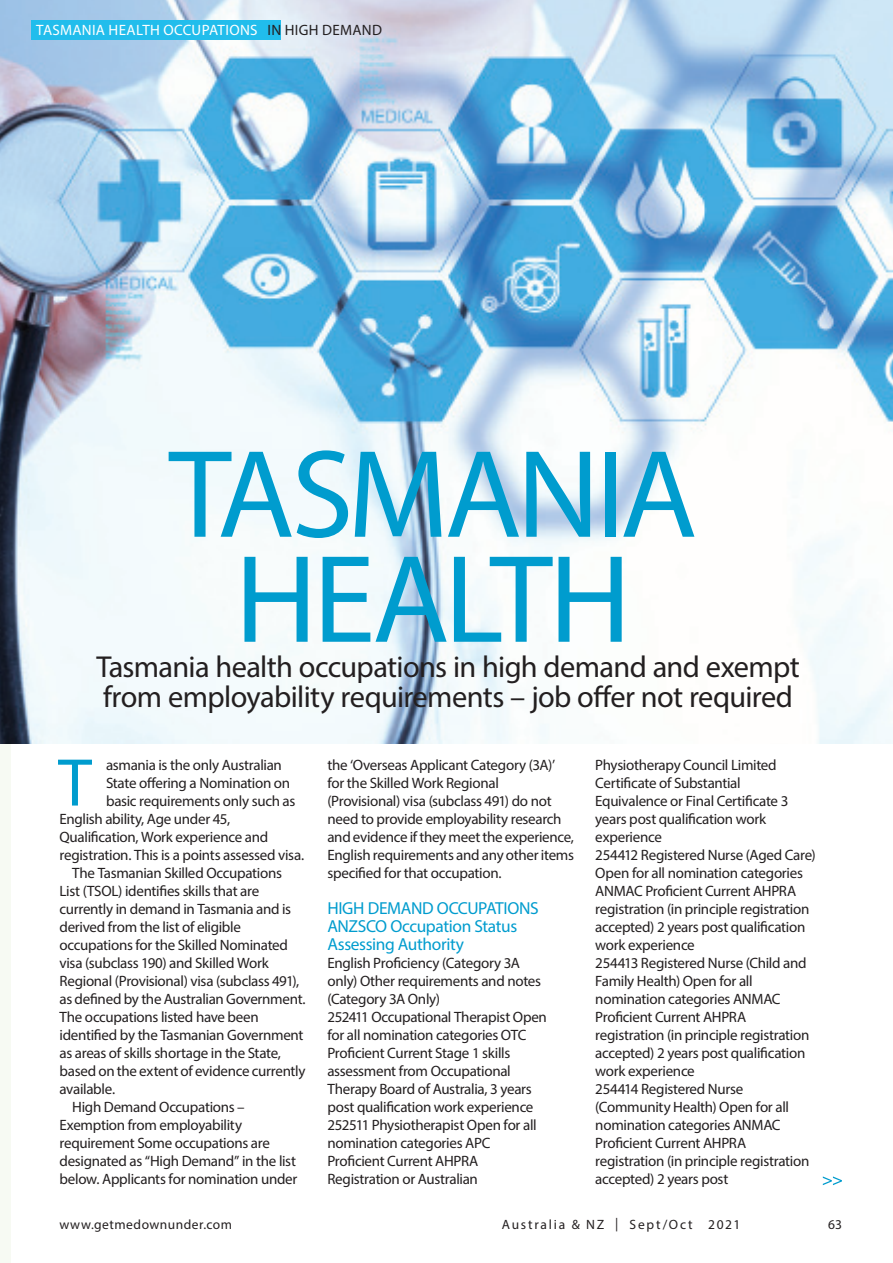
<style>
.page{position:relative;width:893px;height:1263px;background:#fff}
.page>*{position:absolute;margin:0;border:0;box-sizing:border-box;transform-origin:0 0}
.t1{font:126px/105px "Myriad Pro";letter-spacing:-.035em;color:#009cce;text-align:center}
.t2{font:68.1px "Myriad Pro";color:#009cce}
.AU_02_Body{font:30.3px/29.7px "Myriad Pro";letter-spacing:-.025em;color:#231f20}
.AU_02_Body-2{font:17.4px/18px "Myriad Pro";letter-spacing:-.025em;color:#009cce}
.AU_02_Body-3{font:15px/18px "Myriad Pro";letter-spacing:-.02em;color:#231f20}
.t3{font:15px "Myriad Pro";letter-spacing:.02em;color:#fff}
.t4{font:13.5px "Myriad Pro";letter-spacing:.13em;color:#231f20}
.t5{font:13.5px "Myriad Pro";letter-spacing:.035em;color:#231f20}
.t6{font:13.5px "Myriad Pro";letter-spacing:.065em;color:#231f20}
.s1{color:#231f20}
</style>
<div class="page">
<div style="left:0;top:0;width:11px;height:1263px;background:#f7faf3"></div>
<img style="left:0;top:0;width:893px;height:743px">
<div style="left:31px;top:20px;width:250px;height:19px;background:#21bdec"></div>
<svg style="left:823px;top:1176px;width:19px;height:9px"></svg>
<p class="t3" style="left:36px;top:21px;width:347px">TASMANIA HEALTH OCCUPATIONS <span class="s1">IN HIGH DEMAND</span></p>
<p class="t1" style="left:169px;top:440px;width:530px">TASMANIA<br>HEALTH</p>
<p class="AU_02_Body" style="left:96px;top:652px;width:705px">Tasmania health occupations in high demand and exempt from employability requirements – job offer not required</p>
<p class="AU_02_Body-3" style="left:106px;top:755px;width:177px">asmania is the only Australian</p>
<p class="AU_02_Body-3" style="left:106px;top:773px;width:186px">State offering a Nomination on</p>
<p class="AU_02_Body-3" style="left:106px;top:791px;width:191px">basic requirements only such as</p>
<p class="AU_02_Body-3" style="left:60px;top:809px;width:172px">English ability, Age under 45,</p>
<p class="AU_02_Body-3" style="left:60px;top:827px;width:210px">Qualification, Work experience and</p>
<p class="AU_02_Body-3" style="left:60px;top:845px;width:246px">registration. This is a points assessed visa.</p>
<p class="AU_02_Body-3" style="left:60px;top:863px;width:248px;text-indent:13px">The Tasmanian Skilled Occupations List (TSOL) identifies skills that are currently in demand in Tasmania and is derived from the list of eligible occupations for the Skilled Nominated visa (subclass 190) and Skilled Work Regional (Provisional) visa (subclass 491), as defined by the Australian Government.<br>The occupations listed have been identified by the Tasmanian Government as areas of skills shortage in the State, based on the extent of evidence currently available.</p>
<p class="AU_02_Body-3" style="left:60px;top:1097px;width:239px;text-indent:13px">High Demand Occupations – Exemption from employability requirement Some occupations are designated as “High Demand” in the list below. Applicants for nomination under</p>
<p class="t2" style="left:58px;top:741px;width:35px">T</p>
<p class="AU_02_Body-3" style="left:327px;top:755px;width:248px">the ‘Overseas Applicant Category (3A)’ for the Skilled Work Regional (Provisional) visa (subclass 491) do not need to provide employability research and evidence if they meet the experience, English requirements and any other items specified for that occupation.</p>
<p class="AU_02_Body-2" style="left:327px;top:899px;width:213px">HIGH DEMAND OCCUPATIONS<br>ANZSCO Occupation Status<br>Assessing Authority</p>
<p class="AU_02_Body-3" style="left:327px;top:953px;width:215px">English Proficiency (Category 3A only) Other requirements and notes (Category 3A Only)</p>
<p class="AU_02_Body-3" style="left:327px;top:1007px;width:221px">252411 Occupational Therapist Open for all nomination categories OTC Proficient Current Stage 1 skills assessment from Occupational Therapy Board of Australia, 3 years post qualification work experience</p>
<p class="AU_02_Body-3" style="left:327px;top:1115px;width:211px">252511 Physiotherapist Open for all nomination categories APC<br>Proficient Current AHPRA<br>Registration or Australian</p>
<p class="AU_02_Body-3" style="left:595px;top:755px;width:195px">Physiotherapy Council Limited<br>Certificate of Substantial<br>Equivalence or Final Certificate 3 years post qualification work experience</p>
<p class="AU_02_Body-3" style="left:595px;top:845px;width:222px">254412 Registered Nurse (Aged Care)<br>Open for all nomination categories ANMAC Proficient Current AHPRA registration (in principle registration accepted) 2 years post qualification work experience</p>
<p class="AU_02_Body-3" style="left:595px;top:953px;width:216px">254413 Registered Nurse (Child and<br>Family Health) Open for all nomination categories ANMAC<br>Proficient Current AHPRA registration (in principle registration accepted) 2 years post qualification work experience</p>
<p class="AU_02_Body-3" style="left:595px;top:1079px;width:216px">254414 Registered Nurse (Community Health) Open for all nomination categories ANMAC<br>Proficient Current AHPRA registration (in principle registration accepted) 2 years post</p>
<p class="t5" style="left:60px;top:1216px;width:174px">www.getmedownunder.com</p>
<p class="t4" style="left:502px;top:1216px;width:240px">Australia &amp; NZ | Sept/Oct 2021</p>
<p class="t6" style="left:828px;top:1216px;width:15px">63</p>
</div>
